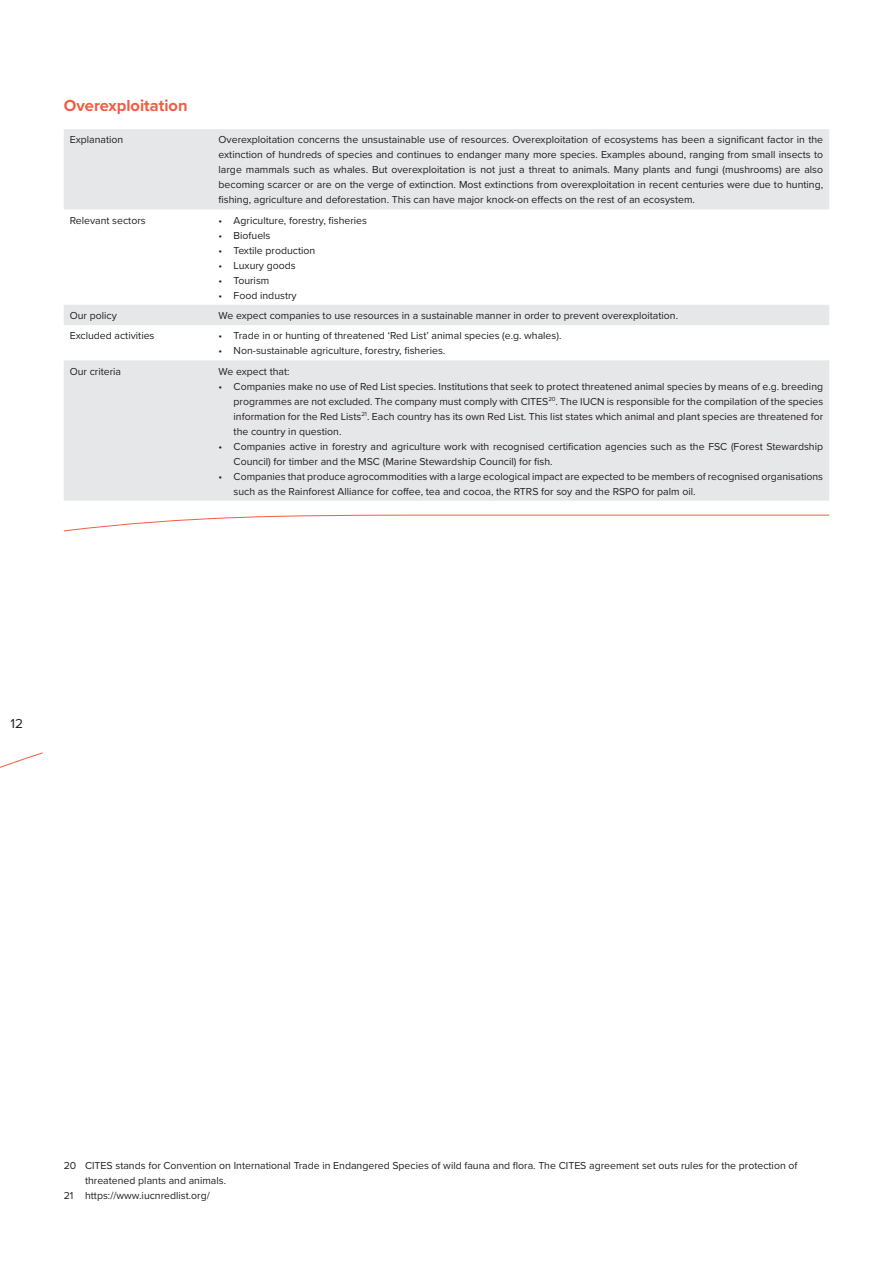
<style>
.page{position:relative;width:893px;height:1263px;background:#fff}
.page>*{position:absolute;margin:0;border:0;box-sizing:border-box;transform-origin:0 0}
.t1{font:700 16.5px "Proxima Nova";color:#f15c45}
.t2{font:13.5px "Proxima Nova";color:#231f20}
.t3{font:10.5px/15px "Proxima Nova";color:#231f20;text-align:justify}
</style>
<div class="page">
<svg style="left:0;top:752px;width:43px;height:16px"></svg>
<svg style="left:64px;top:129px;width:765px;height:372px;fill:#e6e7e9"></svg>
<svg style="left:63px;top:514px;width:767px;height:18px"></svg>
<h1 class="t1" style="left:64px;top:93px;width:125px">Overexploitation</h1>
<p class="t3" style="left:70px;top:132px;width:55px">Explanation</p>
<p class="t3" style="left:219px;top:132px;width:606px">Overexploitation concerns the unsustainable use of resources. Overexploitation of ecosystems has been a significant factor in the extinction of hundreds of species and continues to endanger many more species. Examples abound, ranging from small insects to large mammals such as whales. But overexploitation is not just a threat to animals. Many plants and fungi (mushrooms) are also becoming scarcer or are on the verge of extinction. Most extinctions from overexploitation in recent centuries were due to hunting, fishing, agriculture and deforestation. This can have major knock-on effects on the rest of an ecosystem.</p>
<p class="t3" style="left:70px;top:212px;width:77px">Relevant sectors</p>
<p class="t3" style="left:219px;top:212px;width:150px">• Agriculture, forestry, fisheries</p>
<p class="t3" style="left:219px;top:227px;width:53px">• Biofuels</p>
<p class="t3" style="left:219px;top:242px;width:98px">• Textile production</p>
<p class="t3" style="left:219px;top:257px;width:79px">• Luxury goods</p>
<p class="t3" style="left:219px;top:272px;width:52px">• Tourism</p>
<p class="t3" style="left:219px;top:287px;width:80px">• Food industry</p>
<p class="t3" style="left:70px;top:308px;width:49px">Our policy</p>
<p class="t3" style="left:219px;top:308px;width:461px">We expect companies to use resources in a sustainable manner in order to prevent overexploitation.</p>
<p class="t3" style="left:70px;top:328px;width:86px">Excluded activities</p>
<p class="t3" style="left:219px;top:328px;width:344px">• Trade in or hunting of threatened ‘Red List’ animal species (e.g. whales).</p>
<p class="t3" style="left:219px;top:343px;width:228px">• Non-sustainable agriculture, forestry, fisheries.</p>
<p class="t3" style="left:70px;top:363px;width:53px">Our criteria</p>
<p class="t3" style="left:219px;top:363px;width:73px">We expect that:</p>
<p class="t3" style="left:234px;top:378px;width:591px;text-indent:-15px">• Companies make no use of Red List species. Institutions that seek to protect threatened animal species by means of e.g. breeding programmes are not excluded. The company must comply with CITES<sup>20</sup>. The IUCN is responsible for the compilation of the species information for the Red Lists<sup>21</sup>. Each country has its own Red List. This list states which animal and plant species are threatened for the country in question.</p>
<p class="t3" style="left:234px;top:438px;width:591px;text-indent:-15px">• Companies active in forestry and agriculture work with recognised certification agencies such as the FSC (Forest Stewardship<br>Council) for timber and the MSC (Marine Stewardship Council) for fish.</p>
<p class="t3" style="left:234px;top:468px;width:591px;text-indent:-15px">• Companies that produce agrocommodities with a large ecological impact are expected to be members of recognised organisations such as the Rainforest Alliance for coffee, tea and cocoa, the RTRS for soy and the RSPO for palm oil.</p>
<p class="t2" style="left:11px;top:714px;width:14px">12</p>
<p class="t3" style="left:64px;top:1158px;width:735px">20 CITES stands for Convention on International Trade in Endangered Species of wild fauna and flora. The CITES agreement set outs rules for the protection of</p>
<p class="t3" style="left:85px;top:1173px;width:143px">threatened plants and animals.</p>
<p class="t3" style="left:64px;top:1188px;width:148px">21 https://www.iucnredlist.org/</p>
</div>
